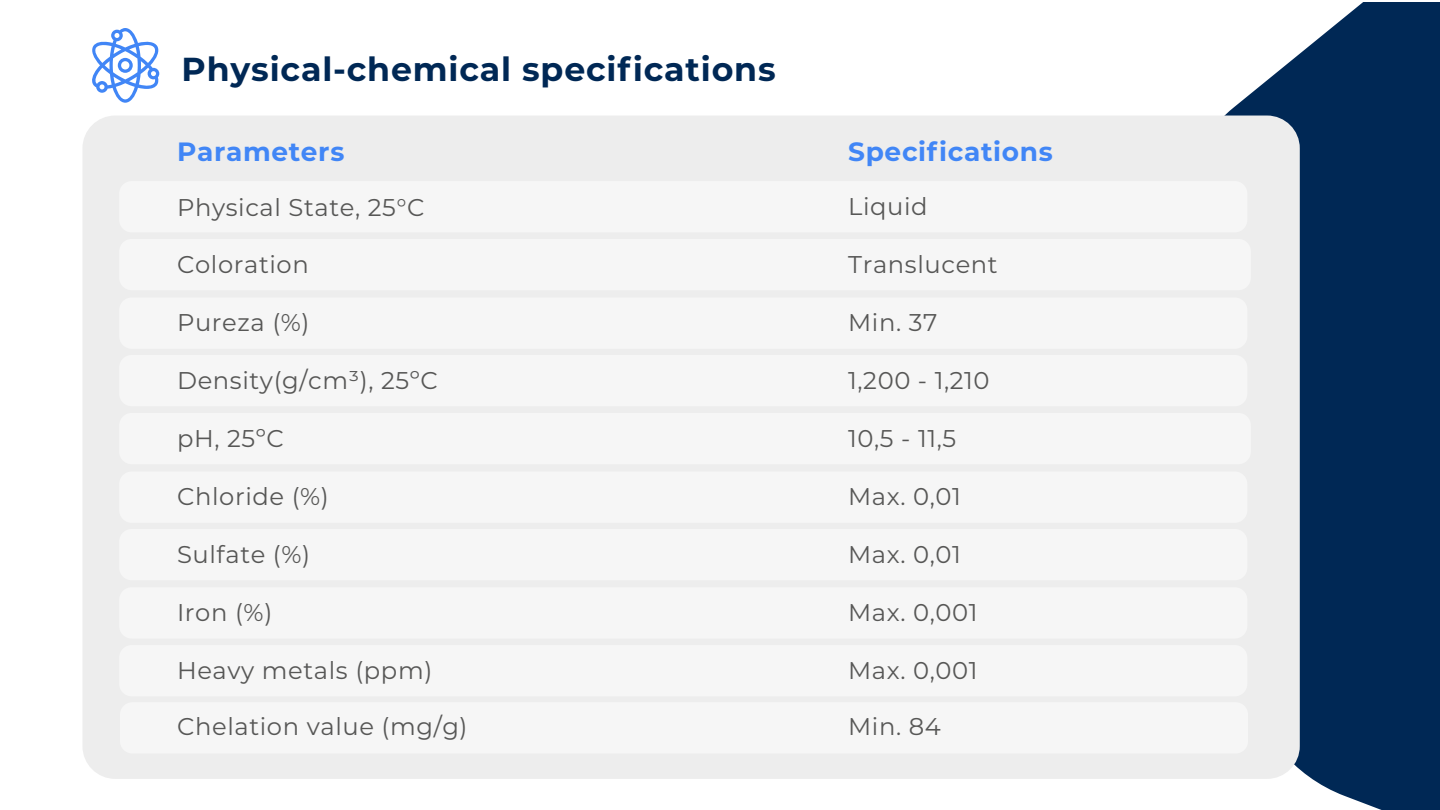
<style>
.page{position:relative;width:1440px;height:810px;background:#fff}
.page>*{position:absolute;margin:0;border:0;box-sizing:border-box;transform-origin:0 0}
.t1{font:700 33.22px "Montserrat";letter-spacing:.025em;color:#002855}
.t2{font:700 26.4px "Montserrat";letter-spacing:.025em;color:#4186f6}
.t3{font:24.22px "Montserrat";letter-spacing:.025em;color:#575756}
</style>
<div class="page">
<svg style="left:1224px;top:3px;width:216px;height:807px;background:#183c65"></svg>
<svg style="left:92px;top:28px;width:68px;height:75px"></svg>
<div style="left:82px;top:116px;width:1218px;height:663px;background:#ededed;border-radius:33px"></div>
<div style="left:119px;top:181px;width:1128px;height:51px;background:#f6f6f6;border-radius:12px"></div>
<div style="left:119px;top:239px;width:1132px;height:51px;background:#f6f6f6;border-radius:13px"></div>
<div style="left:119px;top:297px;width:1128px;height:52px;background:#f6f6f6;border-radius:12px"></div>
<div style="left:119px;top:355px;width:1128px;height:51px;background:#f6f6f6;border-radius:12px"></div>
<div style="left:119px;top:413px;width:1132px;height:51px;background:#f6f6f6;border-radius:13px"></div>
<div style="left:119px;top:472px;width:1128px;height:51px;background:#f6f6f6;border-radius:12px"></div>
<div style="left:119px;top:529px;width:1128px;height:51px;background:#f6f6f6;border-radius:12px"></div>
<div style="left:119px;top:587px;width:1128px;height:52px;background:#f6f6f6;border-radius:12px"></div>
<div style="left:119px;top:645px;width:1128px;height:51px;background:#f6f6f6;border-radius:12px"></div>
<div style="left:120px;top:702px;width:1128px;height:52px;background:#f6f6f6;border-radius:12px"></div>
<h1 class="t1" style="left:182px;top:45px;width:596px">Physical-chemical specifications</h1>
<p class="t2" style="left:848px;top:133px;width:206px">Specifications</p>
<p class="t2" style="left:177px;top:133px;width:169px">Parameters</p>
<p class="t3" style="left:177px;top:191px;width:249px">Physical State, 25°C</p>
<p class="t3" style="left:848px;top:190px;width:81px">Liquid</p>
<p class="t3" style="left:177px;top:248px;width:133px">Coloration</p>
<p class="t3" style="left:848px;top:248px;width:151px">Translucent</p>
<p class="t3" style="left:177px;top:306px;width:134px">Pureza (%)</p>
<p class="t3" style="left:848px;top:306px;width:91px">Min. 37</p>
<p class="t3" style="left:177px;top:364px;width:262px">Density(g/cm³), 25ºC</p>
<p class="t3" style="left:848px;top:364px;width:143px">1,200 - 1,210</p>
<p class="t3" style="left:177px;top:422px;width:108px">pH, 25ºC</p>
<p class="t3" style="left:848px;top:422px;width:109px">10,5 - 11,5</p>
<p class="t3" style="left:177px;top:480px;width:153px">Chloride (%)</p>
<p class="t3" style="left:848px;top:480px;width:114px">Max. 0,01</p>
<p class="t3" style="left:177px;top:538px;width:135px">Sulfate (%)</p>
<p class="t3" style="left:848px;top:538px;width:114px">Max. 0,01</p>
<p class="t3" style="left:177px;top:596px;width:97px">Iron (%)</p>
<p class="t3" style="left:848px;top:596px;width:131px">Max. 0,001</p>
<p class="t3" style="left:177px;top:654px;width:257px">Heavy metals (ppm)</p>
<p class="t3" style="left:848px;top:654px;width:131px">Max. 0,001</p>
<p class="t3" style="left:177px;top:709px;width:292px">Chelation value (mg/g)</p>
<p class="t3" style="left:848px;top:709px;width:94px">Min. 84</p>
</div>
